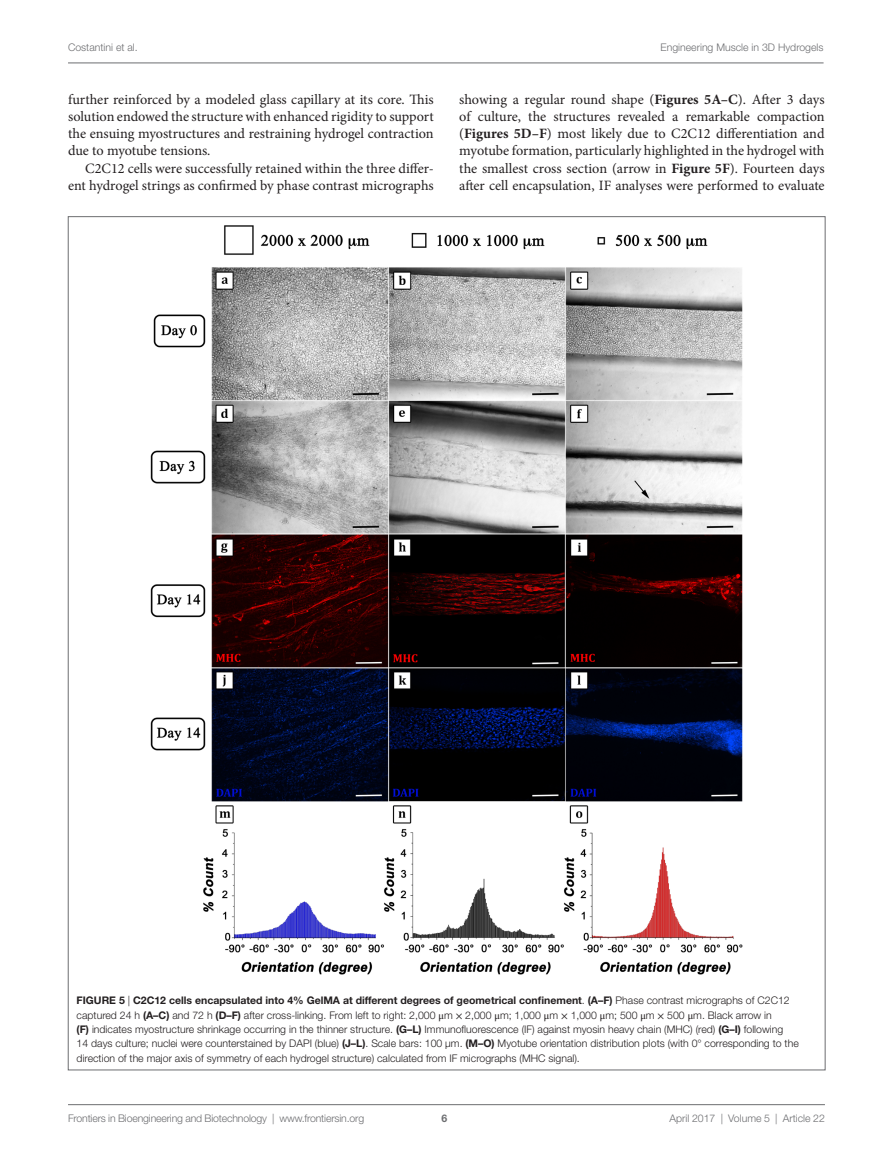
<style>
.page{position:relative;width:893px;height:1170px;background:#fff}
.page>*{position:absolute;margin:0;border:0;box-sizing:border-box;transform-origin:0 0}
.t1{font:14.25px/17.2px "Minion Pro";color:#231f20;text-align:justify}
.t2{font:300 10.5px/14.2px "Helvetica Neue LT Std";color:#231f20}
.t3{font:300 10.5px "Helvetica Neue LT Std";color:#6c6d70}
.t4{font:700 10.5px "Helvetica Neue LT Std";color:#6c6d70}
.s1{font-weight:700}
.s2{font-family:"STIX General";font-weight:400}
</style>
<div class="page">
<img style="left:150px;top:225px;width:593px;height:749px">
<hr style="left:68px;top:63px;width:756px;height:1px;background:#6c6d70">
<hr style="left:68px;top:1104px;width:757px;height:1px;background:#6c6d70">
<p class="t3" style="left:68px;top:41px;width:71px">Costantini et al.</p>
<p class="t3" style="left:661px;top:41px;width:164px">Engineering Muscle in 3D Hydrogels</p>
<p class="t1" style="left:68px;top:90px;width:367px">further reinforced by a modeled glass capillary at its core. This solution endowed the structure with enhanced rigidity to support the ensuing myostructures and restraining hydrogel contraction due to myotube tensions.</p>
<p class="t1" style="left:68px;top:159px;width:367px;text-align:right">C2C12 cells were successfully retained within the three differ&shy;ent hydrogel strings as confirmed by phase contrast micrographs</p>
<p class="t1" style="left:459px;top:90px;width:367px">showing a regular round shape (<span class="s1">Figures 5A–C</span>). After 3 days of culture, the structures revealed a remarkable compaction (<span class="s1">Figures 5D–F</span>) most likely due to C2C12 differentiation and myotube formation, particularly highlighted in the hydrogel with the smallest cross section (arrow in <span class="s1">Figure 5F</span>). Fourteen days after cell encapsulation, IF analyses were performed to evaluate</p>
<p class="t2" style="left:77px;top:993px;width:724px"><span class="s1">Figure 5</span> | <span class="s1">C2C12 cells encapsulated into 4% GelMA at different degrees of geometrical confinement</span>. <span class="s1">(A–F)</span> Phase contrast micrographs of C2C12 captured 24 h <span class="s1">(A–C)</span> and 72 h <span class="s1">(D–F)</span> after cross-linking. From left to right: 2,000 <span class="s2">μ</span>m <span class="s2">×</span> 2,000 <span class="s2">μ</span>m; 1,000 <span class="s2">μ</span>m <span class="s2">×</span> 1,000 <span class="s2">μ</span>m; 500 <span class="s2">μ</span>m <span class="s2">×</span> 500 <span class="s2">μ</span>m. Black arrow in<br><span class="s1">(F)</span> indicates myostructure shrinkage occurring in the thinner structure. <span class="s1">(G–L)</span> Immunofluorescence (IF) against myosin heavy chain (MHC) (red) <span class="s1">(G–I)</span> following<br>14 days culture; nuclei were counterstained by DAPI (blue) <span class="s1">(J–L)</span>. Scale bars: 100 µm. <span class="s1">(M–O)</span> Myotube orientation distribution plots (with 0° corresponding to the direction of the major axis of symmetry of each hydrogel structure) calculated from IF micrographs (MHC signal).</p>
<p class="t3" style="left:68px;top:1111px;width:298px">Frontiers in Bioengineering and Biotechnology | www.frontiersin.org</p>
<p class="t3" style="left:670px;top:1111px;width:157px">April 2017 | Volume 5 | Article 22</p>
<p class="t4" style="left:441px;top:1111px;width:7px">6</p>
</div>
